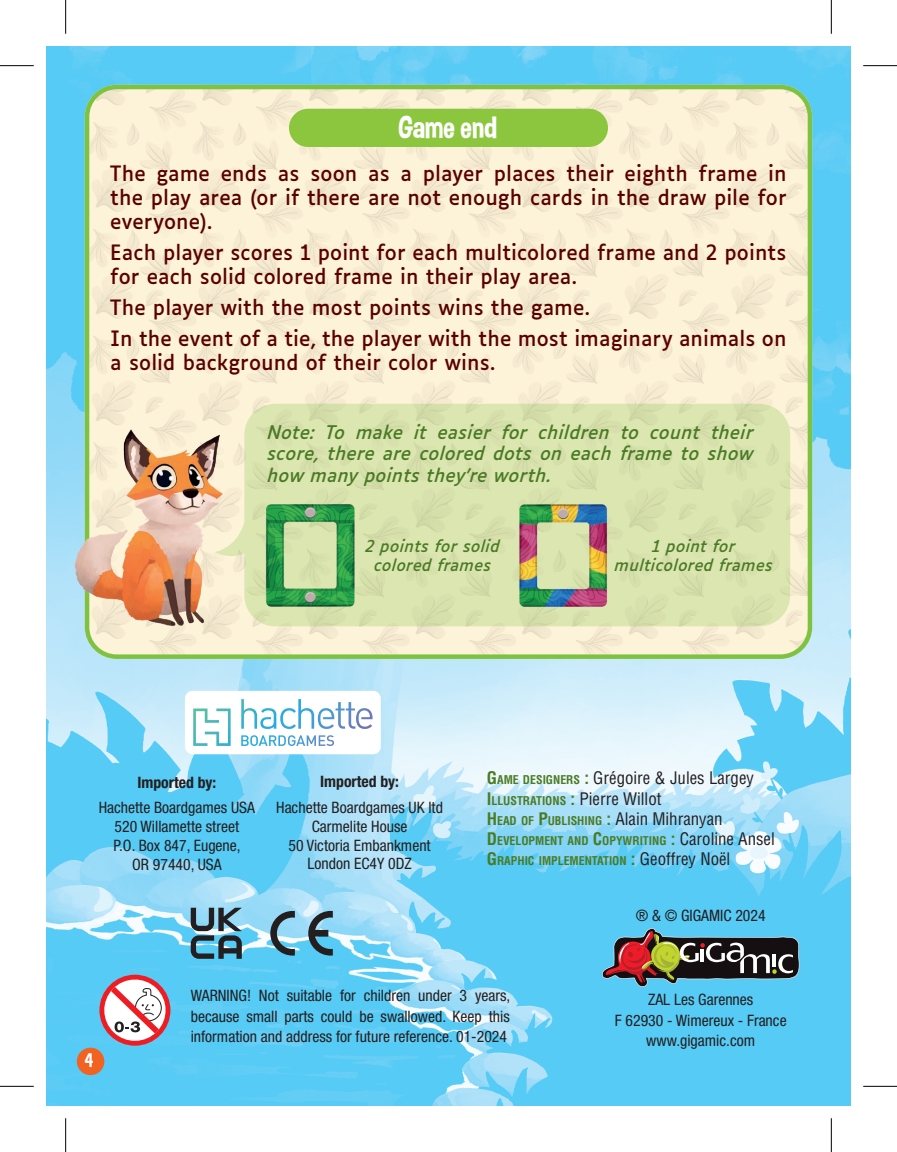
<style>
.page{position:relative;width:897px;height:1152px;background:#fff}
.page>*{position:absolute;margin:0;border:0;box-sizing:border-box;transform-origin:0 0}
.Titres{font:31.5px "Dimbo";letter-spacing:-.005em;color:#fff}
.Texte_courant{font:20.25px/24.3px "Luciole";letter-spacing:.005em;color:#5a0000}
.Titres-2{font:19.35px "Dimbo";color:#fff}
.Texte_courant-2{font:italic 18px/21.6px "Luciole";letter-spacing:.01em;color:#497b25;text-align:justify}
.t1{font:condensed 16.88px "Helvetica LT Std";color:#231f20}
.t2{font:condensed 15.75px/20.2px "Helvetica Neue LT Std";color:#231f20;text-align:justify}
.Texte_courant-3{font:italic 15.75px/18.9px "Luciole";letter-spacing:.015em;color:#497b25;text-align:center}
.t3{font:700 condensed 15.75px "Helvetica Neue LT Std";color:#231f20}
.t4{font:700 condensed 11.7px "Helvetica LT Std";color:#497b25}
.s1{font-weight:700;color:#497b25}
.s2{font-weight:700;font-size:11.7px;color:#497b25}
.s3{font-size:16.88px}
.s4{font-weight:400;font-size:16.88px;color:#231f20}
</style>
<div class="page">
<img style="left:47px;top:47px;width:803px;height:1058px">
<img style="left:85px;top:85px;width:727px;height:574px">
<div style="left:85px;top:85px;width:727px;height:574px;border:4px solid #7fc241;border-radius:30px"></div>
<div style="left:289px;top:109px;width:319px;height:38px;background:#8bc63e;border-radius:19px"></div>
<img style="left:74px;top:430px;width:171px;height:210px">
<svg style="left:214px;top:404px;width:576px;height:222px;background:#dbe3b0"></svg>
<img style="left:515px;top:500px;width:95px;height:111px">
<img style="left:264px;top:500px;width:95px;height:111px">
<div style="left:77px;top:1047px;width:27px;height:28px;background:#f26221;border-radius:50%"></div>
<svg style="left:101px;top:976px;width:68px;height:68px"></svg>
<svg style="left:602px;top:928px;width:197px;height:59px;background:#5e6f74"></svg>
<svg style="left:191px;top:908px;width:51px;height:51px;background:#598293"></svg>
<svg style="left:270px;top:911px;width:63px;height:44px;background:#6c9baf"></svg>
<div style="left:185px;top:691px;width:196px;height:63px;background:#fff;border-radius:8px"></div>
<svg style="left:193px;top:699px;width:179px;height:47px"></svg>
<hr style="left:0;top:65px;width:34px;height:1px;background:#000">
<hr style="left:863px;top:65px;width:34px;height:1px;background:#000">
<hr style="left:0;top:1086px;width:34px;height:1px;background:#000">
<hr style="left:863px;top:1086px;width:34px;height:1px;background:#000">
<hr style="left:65px;top:0;width:1px;height:34px;background:#000">
<hr style="left:65px;top:1118px;width:1px;height:34px;background:#000">
<hr style="left:831px;top:0;width:1px;height:34px;background:#000">
<hr style="left:831px;top:1118px;width:1px;height:34px;background:#000">
<p class="Titres" style="left:398px;top:108px;width:100px">Game end</p>
<p class="Texte_courant" style="left:110px;top:159px;width:678px;text-align:justify">The game ends as soon as a player places their eighth frame in the play area (or if there are not enough cards in the draw pile for everyone).</p>
<p class="Texte_courant" style="left:110px;top:238px;width:678px">Each player scores 1 point for each multicolored frame and 2 points for each solid colored frame in their play area.</p>
<p class="Texte_courant" style="left:110px;top:293px;width:481px">The player with the most points wins the game.</p>
<p class="Texte_courant" style="left:110px;top:324px;width:678px">In the event of a tie, the player with the most imaginary animals on a solid background of their color wins.</p>
<p class="Texte_courant-2" style="left:268px;top:420px;width:488px">Note: To make it easier for children to count their score, there are colored dots on each frame to show how many points they're worth.</p>
<p class="Texte_courant-3" style="left:366px;top:536px;width:136px">2 points for solid colored frames</p>
<p class="Texte_courant-3" style="left:615px;top:536px;width:160px">1 point for multicolored frames</p>
<p class="t3" style="left:137px;top:773px;width:80px">Imported by:</p>
<p class="t2" style="left:99px;top:798px;width:158px">Hachette Boardgames USA</p>
<p class="t2" style="left:115px;top:816px;width:126px">520 Willamette street</p>
<p class="t2" style="left:114px;top:835px;width:128px">P.O. Box 847, Eugene,</p>
<p class="t2" style="left:132px;top:854px;width:91px">OR 97440, USA</p>
<p class="t3" style="left:320px;top:772px;width:80px">Imported by:</p>
<p class="t2" style="left:276px;top:797px;width:168px">Hachette Boardgames UK ltd</p>
<p class="t2" style="left:312px;top:816px;width:97px">Carmelite House</p>
<p class="t2" style="left:288px;top:835px;width:144px">50 Victoria Embankment</p>
<p class="t2" style="left:307px;top:853px;width:106px">London EC4Y 0DZ</p>
<p class="t1" style="left:487px;top:767px;width:269px"><span class="s1">G</span><span class="s2">AME DESIGNERS</span> <span class="s1">:</span> Grégoire &amp; Jules Largey</p>
<p class="t4" style="left:487px;top:793px;width:176px"><span class="s3">I</span> LLUSTRATIONS <span class="s3">:</span> <span class="s4">Pierre Willot</span></p>
<p class="t4" style="left:487px;top:813px;width:237px"><span class="s3">H</span>EAD OF <span class="s3">P</span>UBLISHING <span class="s3">:</span> <span class="s4">Alain Mihranyan</span></p>
<p class="t4" style="left:487px;top:833px;width:289px"><span class="s3">D</span> EVELOPMENT AND <span class="s3">C</span>OPYWRITING <span class="s3">:</span> <span class="s4">Caroline Ansel</span></p>
<p class="t4" style="left:487px;top:854px;width:245px"><span class="s3">G</span>RAPH IC IMPLEMENTATION <span class="s3">:</span> <span class="s4">Geoffrey Noël</span></p>
<p class="t2" style="left:636px;top:905px;width:131px">® &amp; © GIGAMIC 2024</p>
<p class="Titres-2" style="left:85px;top:1049px;width:10px">4</p>
<p class="t2" style="left:191px;top:985px;width:321px">WARNING! Not suitable for children under 3 years, because small parts could be swallowed. Keep this information and address for future reference. 01-2024</p>
<p class="t2" style="left:648px;top:989px;width:107px">ZAL Les Garennes</p>
<p class="t2" style="left:615px;top:1010px;width:173px">F 62930 - Wimereux - France</p>
<p class="t2" style="left:646px;top:1030px;width:110px">www.gigamic.com</p>
</div>
